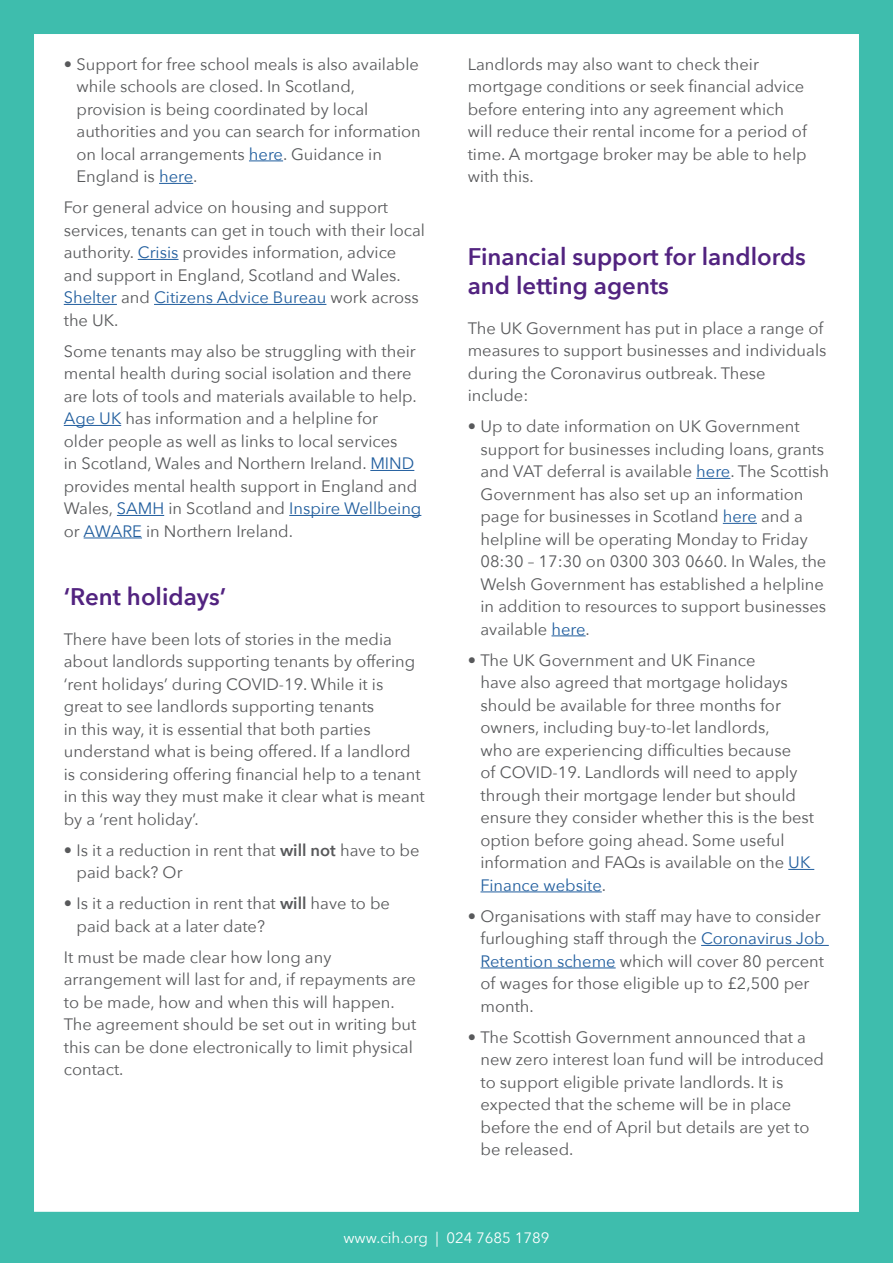
<style>
.page{position:relative;width:893px;height:1263px;background:#3ebdad}
.page>*{position:absolute;margin:0;border:0;box-sizing:border-box;transform-origin:0 0}
.t1{font:600 24px/28.8px "Avenir Next";color:#522380}
.t2{font:16.5px/22.5px "Avenir Next";color:#58595b}
.t3{font:15px "Avenir Next";color:#fff}
.s1{color:#215e9e}
.s2{font-weight:600}
</style>
<div class="page">
<div style="left:34px;top:34px;width:825px;height:1178px;background:#fff"></div>
<hr style="left:249px;top:160px;width:34px;height:1px;background:#215e9e">
<hr style="left:159px;top:183px;width:34px;height:1px;background:#215e9e">
<hr style="left:138px;top:259px;width:41px;height:1px;background:#215e9e">
<hr style="left:64px;top:304px;width:53px;height:1px;background:#215e9e">
<hr style="left:154px;top:304px;width:172px;height:1px;background:#215e9e">
<hr style="left:64px;top:425px;width:57px;height:1px;background:#215e9e">
<hr style="left:370px;top:470px;width:44px;height:1px;background:#215e9e">
<hr style="left:117px;top:515px;width:47px;height:1px;background:#215e9e">
<hr style="left:289px;top:515px;width:132px;height:1px;background:#215e9e">
<hr style="left:84px;top:537px;width:58px;height:1px;background:#215e9e">
<hr style="left:696px;top:478px;width:34px;height:1px;background:#215e9e">
<hr style="left:723px;top:523px;width:34px;height:1px;background:#215e9e">
<hr style="left:551px;top:635px;width:35px;height:1px;background:#215e9e">
<svg style="left:788px;top:869px;width:26px;height:1px"></svg>
<hr style="left:480px;top:891px;width:122px;height:1px;background:#215e9e">
<hr style="left:701px;top:945px;width:128px;height:1px;background:#215e9e">
<hr style="left:480px;top:967px;width:136px;height:1px;background:#215e9e">
<p class="t2" style="left:77px;top:52px;width:346px;text-indent:-13px">• Support for free school meals is also available while schools are closed. In Scotland, provision is being coordinated by local authorities and you can search for information on local arrangements <span class="s1">here</span>. Guidance in England is <span class="s1">here</span>.</p>
<p class="t2" style="left:64px;top:195px;width:363px">For general advice on housing and support services, tenants can get in touch with their local authority. <span class="s1">Crisis</span> provides information, advice and support in England, Scotland and Wales.<br><span class="s1">Shelter</span> and <span class="s1">Citizens Advice Bureau</span> work across the UK.</p>
<p class="t2" style="left:64px;top:339px;width:359px">Some tenants may also be struggling with their mental health during social isolation and there are lots of tools and materials available to help.<br><span class="s1">Age UK</span> has information and a helpline for older people as well as links to local services<br>in Scotland, Wales and Northern Ireland. <span class="s1">MIND </span>provides mental health support in England and Wales, <span class="s1">SAMH</span> in Scotland and <span class="s1">Inspire Wellbeing </span>or <span class="s1">AWARE</span> in Northern Ireland.</p>
<h1 class="t1" style="left:64px;top:582px;width:164px">‘Rent holidays’</h1>
<p class="t2" style="left:64px;top:627px;width:363px">There have been lots of stories in the media about landlords supporting tenants by offering ‘rent holidays’ during COVID-19. While it is great to see landlords supporting tenants<br>in this way, it is essential that both parties understand what is being offered. If a landlord is considering offering financial help to a tenant in this way they must make it clear what is meant by a ‘rent holiday’.</p>
<p class="t2" style="left:77px;top:838px;width:344px;text-indent:-13px">• Is it a reduction in rent that <span class="s2">will not</span> have to be paid back? Or</p>
<p class="t2" style="left:77px;top:891px;width:315px;text-indent:-13px">• Is it a reduction in rent that <span class="s2">will</span> have to be paid back at a later date?</p>
<p class="t2" style="left:64px;top:945px;width:354px">It must be made clear how long any arrangement will last for and, if repayments are to be made, how and when this will happen.<br>The agreement should be set out in writing but this can be done electronically to limit physical contact.</p>
<p class="t2" style="left:468px;top:52px;width:341px">Landlords may also want to check their mortgage conditions or seek financial advice before entering into any agreement which will reduce their rental income for a period of time. A mortgage broker may be able to help with this.</p>
<h1 class="t1" style="left:468px;top:242px;width:340px">Financial support for landlords and letting agents</h1>
<p class="t2" style="left:468px;top:316px;width:360px">The UK Government has put in place a range of measures to support businesses and individuals during the Coronavirus outbreak. These include:</p>
<p class="t2" style="left:480px;top:414px;width:350px;text-indent:-13px">• Up to date information on UK Government support for businesses including loans, grants and VAT deferral is available <span class="s1">here</span>. The Scottish Government has also set up an information page for businesses in Scotland <span class="s1">here</span> and a helpline will be operating Monday to Friday 08:30 – 17:30 on 0300 303 0660. In Wales, the Welsh Government has established a helpline in addition to resources to support businesses available <span class="s1">here</span>.</p>
<p class="t2" style="left:480px;top:648px;width:335px;text-indent:-13px">• The UK Government and UK Finance<br>have also agreed that mortgage holidays should be available for three months for owners, including buy-to-let landlords,<br>who are experiencing difficulties because<br>of COVID-19. Landlords will need to apply through their mortgage lender but should ensure they consider whether this is the best option before going ahead. Some useful information and FAQs is available on the <span class="s1">UK Finance website</span>.</p>
<p class="t2" style="left:480px;top:904px;width:346px;text-indent:-13px">• Organisations with staff may have to consider furloughing staff through the <span class="s1">Coronavirus Job Retention scheme</span> which will cover 80 percent of wages for those eligible up to £2,500 per month.</p>
<p class="t2" style="left:480px;top:1025px;width:345px;text-indent:-13px">• The Scottish Government announced that a new zero interest loan fund will be introduced to support eligible private landlords. It is expected that the scheme will be in place before the end of April but details are yet to be released.</p>
<p class="t3" style="left:343px;top:1225px;width:208px">www.cih.org | 024 7685 1789</p>
</div>
